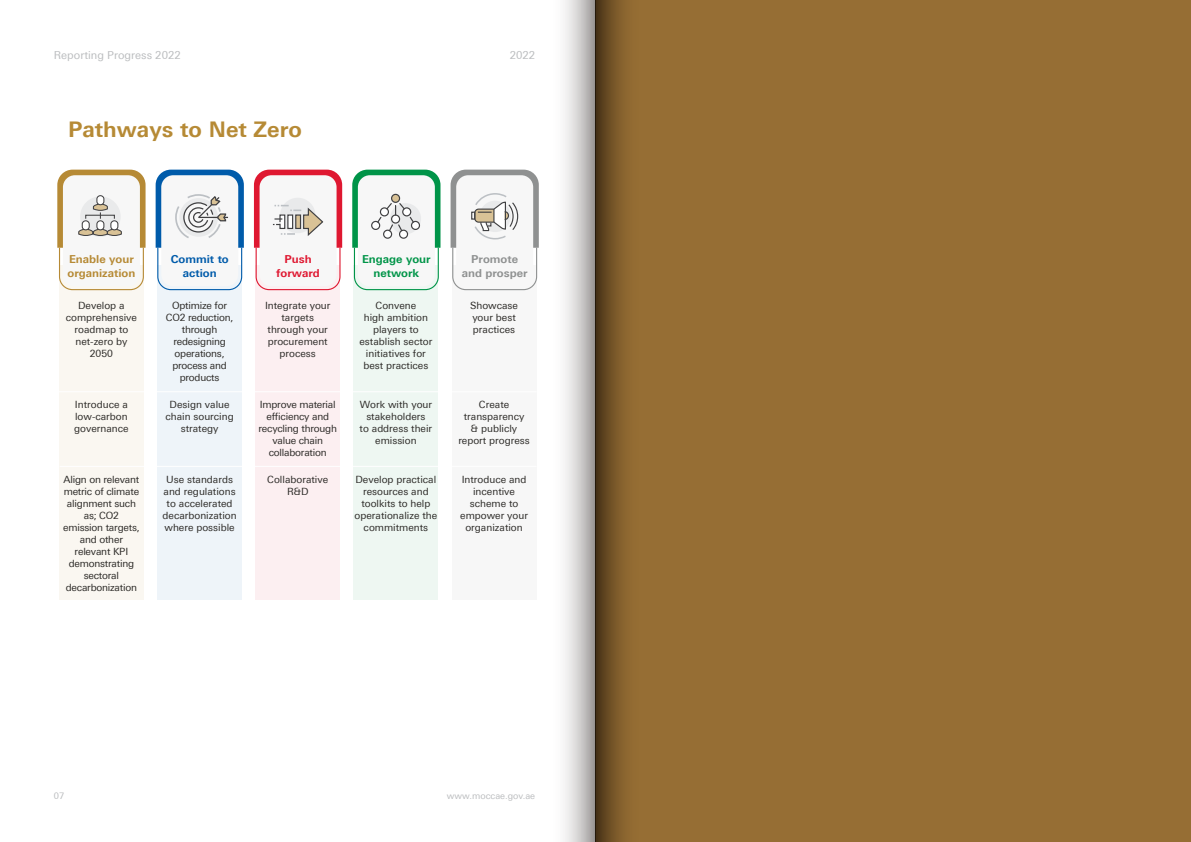
<style>
.page{position:relative;width:1191px;height:842px;background:#fff}
.page>*{position:absolute;margin:0;border:0;box-sizing:border-box;transform-origin:0 0}
.t1{font:700 21.6px "Univers Next Arabic";color:#b68a35}
.t2{font:11px "Univers Next Arabic";color:#bbbdbf}
.t3{font:700 11px/13.2px "Univers Next Arabic";color:#b68a35}
.t4{font:700 11px/13.2px "Univers Next Arabic";color:#8f9191;text-align:center}
.t5{font:700 11px/13.2px "Univers Next Arabic";color:#009448;text-align:center}
.t6{font:700 11px/13.2px "Univers Next Arabic";color:#005baa;text-align:center}
.t7{font:700 11px/13.2px "Univers Next Arabic";color:#df1831;text-align:center}
.t8{font:10px/12px "Univers Next Arabic";color:#2c2a27;text-align:center}
.t9{font:10px/12px "Univers Next Arabic";letter-spacing:-.02em;color:#2c2a27;text-align:center}
.t10{font:9px "Univers Next Arabic";color:#bbbdbf}
</style>
<div class="page">
<div style="left:595px;top:0;width:596px;height:842px;background:#966e34"></div>
<svg style="left:595px;top:0;width:30px;height:842px"></svg>
<svg style="left:517px;top:0;width:78px;height:842px"></svg>
<div style="left:59px;top:265px;width:85px;height:335px;background:#faf7f1"></div>
<div style="left:157px;top:265px;width:85px;height:335px;background:#eef4f9"></div>
<div style="left:255px;top:265px;width:85px;height:335px;background:#fceff1"></div>
<div style="left:353px;top:265px;width:85px;height:335px;background:#eef7f2"></div>
<div style="left:451px;top:265px;width:85px;height:335px;background:#f7f7f7"></div>
<hr style="left:57px;top:391px;width:479px;height:1px;background:#fff">
<hr style="left:60px;top:466px;width:476px;height:1px;background:#fff">
<svg style="left:156px;top:170px;width:88px;height:120px"></svg>
<svg style="left:450px;top:170px;width:89px;height:120px"></svg>
<svg style="left:352px;top:170px;width:88px;height:120px"></svg>
<svg style="left:254px;top:170px;width:88px;height:120px"></svg>
<svg style="left:57px;top:170px;width:89px;height:120px"></svg>
<div style="left:85px;top:215px;width:30px;height:4px;border:1px solid #404042"></div>
<p class="t2" style="left:54px;top:49px;width:128px">Reporting Progress 2022</p>
<p class="t2" style="left:510px;top:49px;width:27px">2022</p>
<h1 class="t1" style="left:68px;top:117px;width:235px">Pathways to Net Zero</h1>
<p class="t3" style="left:68px;top:253px;width:69px">Enable your organization</p>
<p class="t6" style="left:171px;top:253px;width:60px">Commit to action</p>
<p class="t7" style="left:276px;top:253px;width:45px">Push forward</p>
<p class="t4" style="left:462px;top:253px;width:67px">Promote and prosper</p>
<p class="t5" style="left:362px;top:253px;width:70px">Engage your network</p>
<p class="t8" style="left:66px;top:300px;width:73px">Develop a comprehensive roadmap to net-zero by<br>2050</p>
<p class="t8" style="left:74px;top:399px;width:56px;text-align:justify">Introduce a low-carbon governance</p>
<p class="t9" style="left:63px;top:474px;width:78px">Align on relevant metric of climate alignment such as; CO2 emission targets, and other relevant KPI demonstrating sectoral decarbonization</p>
<p class="t9" style="left:166px;top:300px;width:69px">Optimize for<br>CO2 reduction, through redesigning operations, process and products</p>
<p class="t8" style="left:165px;top:399px;width:70px">Design value chain sourcing strategy</p>
<p class="t8" style="left:162px;top:474px;width:76px">Use standards and regulations to accelerated decarbonization where possible</p>
<p class="t8" style="left:265px;top:300px;width:67px">Integrate your targets through your procurement process</p>
<p class="t9" style="left:258px;top:399px;width:80px">Improve material efficiency and recycling through value chain collaboration</p>
<p class="t8" style="left:267px;top:474px;width:62px">Collaborative<br>R&amp;D</p>
<p class="t8" style="left:359px;top:300px;width:74px">Convene<br>high ambition players to establish sector initiatives for best practices</p>
<p class="t8" style="left:360px;top:399px;width:74px">Work with your stakeholders<br>to address their emission</p>
<p class="t8" style="left:355px;top:474px;width:84px">Develop practical resources and toolkits to help operationalize the commitments</p>
<p class="t8" style="left:470px;top:300px;width:49px;text-align:left">Showcase your best practices</p>
<p class="t8" style="left:458px;top:399px;width:73px">Create transparency<br>&amp; publicly report progress</p>
<p class="t8" style="left:460px;top:474px;width:69px">Introduce and incentive scheme to empower your organization</p>
<p class="t10" style="left:54px;top:791px;width:12px">07</p>
<p class="t10" style="left:447px;top:791px;width:90px">www.moccae.gov.ae</p>
</div>
